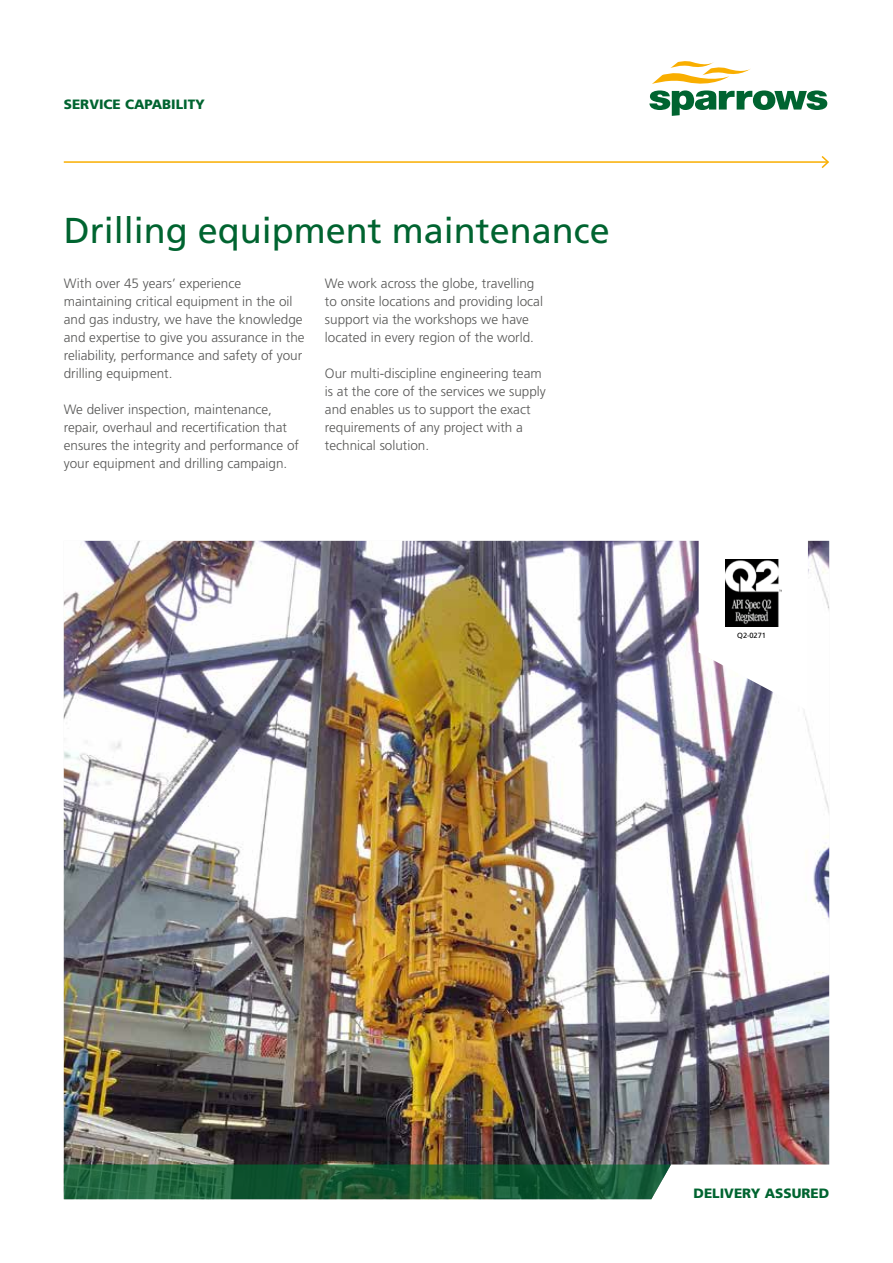
<style>
.page{position:relative;width:893px;height:1263px;background:#fff}
.page>*{position:absolute;margin:0;border:0;box-sizing:border-box;transform-origin:0 0}
.t1{font:36px "Frutiger LT Std";color:#006430}
.t2{font:300 13.5px/18px "Frutiger LT Std";color:#575756}
.t3{font:900 13.5px "Frutiger LT Std";color:#006430}
.t4{font:7.5px "Frutiger LT Std";letter-spacing:-.01em;color:#000}
</style>
<div class="page">
<img style="left:64px;top:541px;width:765px;height:624px">
<svg style="left:649px;top:61px;width:178px;height:55px"></svg>
<hr style="left:64px;top:161px;width:764px;height:2px;background:#f9ae00">
<svg style="left:820px;top:156px;width:9px;height:12px"></svg>
<svg style="left:64px;top:1164px;width:607px;height:35px;background:#1f5f3a"></svg>
<svg style="left:699px;top:541px;width:109px;height:170px"></svg>
<img style="left:725px;top:559px;width:56px;height:68px">
<p class="t3" style="left:64px;top:96px;width:143px">SERVICE CAPABILITY</p>
<h1 class="t1" style="left:64px;top:209px;width:548px">Drilling equipment maintenance</h1>
<p class="t2" style="left:64px;top:275px;width:242px">With over 45 years’ experience maintaining critical equipment in the oil and gas industry, we have the knowledge and expertise to give you assurance in the reliability, performance and safety of your drilling equipment.</p>
<p class="t2" style="left:64px;top:401px;width:237px">We deliver inspection, maintenance, repair, overhaul and recertification that ensures the integrity and performance of your equipment and drilling campaign.</p>
<p class="t2" style="left:325px;top:275px;width:220px">We work across the globe, travelling to onsite locations and providing local support via the workshops we have located in every region of the world.</p>
<p class="t2" style="left:325px;top:365px;width:223px">Our multi-discipline engineering team is at the core of the services we supply and enables us to support the exact requirements of any project with a technical solution.</p>
<p class="t4" style="left:737px;top:631px;width:30px">Q2-0271</p>
<p class="t3" style="left:693px;top:1185px;width:137px">DELIVERY ASSURED</p>
</div>
